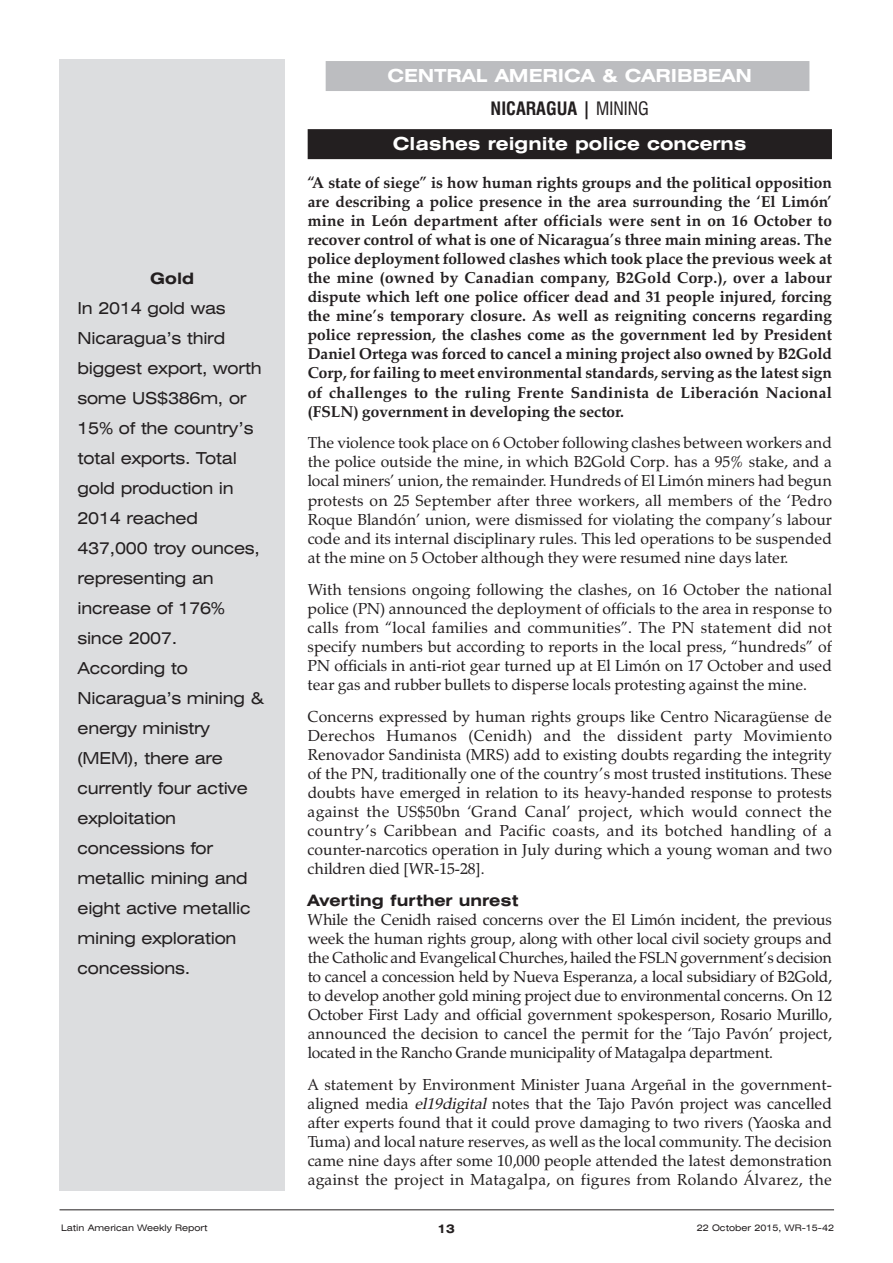
<style>
.page{position:relative;width:893px;height:1263px;background:#fff}
.page>*{position:absolute;margin:0;border:0;box-sizing:border-box;transform-origin:0 0}
.t1{font:700 expanded 18px/32.5px "Swiss 721 BT";color:#fff;text-align:center}
.t2{font:expanded 16.5px/30px "Swiss 721 BT";letter-spacing:-.015em;color:#231f20}
.t3{font:15.75px/19px "Zapf Calligraphic 801 BT";color:#231f20;text-align:justify}
.t4{font:700 15.75px/19px "Zapf Calligraphic 801 BT";color:#231f20;text-align:justify}
.t5{font:700 expanded 15.75px "Swiss 721 BT";color:#231f20}
.t6{font:700 expanded 12px "Swiss 721 BT";color:#231f20}
.t7{font:expanded 9px "Swiss 721 BT";color:#231f20}
.s1{font-stretch:condensed;color:#231f20}
.s2{font-weight:400;font-stretch:condensed;color:#231f20}
.s3{font-style:italic}
</style>
<div class="page">
<div style="left:326px;top:61px;width:483px;height:30px;background:#bcbdc0"></div>
<div style="left:308px;top:129px;width:524px;height:30px;background:#231f20"></div>
<div style="left:60px;top:60px;width:225px;height:1131px;background:#dcdddf"></div>
<hr style="left:60px;top:1209px;width:774px;height:1px;background:#231f20">
<p class="t5" style="left:150px;top:269px;width:45px">Gold</p>
<p class="t2" style="left:78px;top:293px;width:188px">In 2014 gold was<br>Nicaragua’s third biggest export, worth some US$386m, or<br>15% of the country’s total exports. Total gold production in<br>2014 reached<br>437,000 troy ounces, representing an increase of 176% since 2007.<br>According to<br>Nicaragua’s mining &amp; energy ministry (MEM), there are currently four active exploitation concessions for metallic mining and eight active metallic mining exploration concessions.</p>
<p class="t1" style="left:388px;top:60px;width:366px">CENTRAL AMERICA &amp; CARIBBEAN<br><span class="s1">NICARAGUA |</span> <span class="s2">MINING</span></p>
<p class="t1" style="left:393px;top:128px;width:355px">Clashes reignite police concerns</p>
<p class="t4" style="left:308px;top:173px;width:526px">“A state of siege” is how human rights groups and the political opposition are describing a police presence in the area surrounding the ‘El Limón’ mine in León department after officials were sent in on 16 October to recover control of what is one of Nicaragua’s three main mining areas. The police deployment followed clashes which took place the previous week at the mine (owned by Canadian company, B2Gold Corp.), over a labour dispute which left one police officer dead and 31 people injured, forcing the mine’s temporary closure. As well as reigniting concerns regarding police repression, the clashes come as the government led by President Daniel Ortega was forced to cancel a mining project also owned by B2Gold Corp, for failing to meet environmental standards, serving as the latest sign of challenges to the ruling Frente Sandinista de Liberación Nacional (FSLN) government in developing the sector.</p>
<p class="t3" style="left:308px;top:433px;width:526px">The violence took place on 6 October following clashes between workers and the police outside the mine, in which B2Gold Corp. has a 95% stake, and a local miners’ union, the remainder. Hundreds of El Limón miners had begun protests on 25 September after three workers, all members of the ‘Pedro Roque Blandón’ union, were dismissed for violating the company’s labour code and its internal disciplinary rules. This led operations to be suspended at the mine on 5 October although they were resumed nine days later.</p>
<p class="t3" style="left:308px;top:579px;width:526px">With tensions ongoing following the clashes, on 16 October the national police (PN) announced the deployment of officials to the area in response to calls from “local families and communities”. The PN statement did not specify numbers but according to reports in the local press, “hundreds” of PN officials in anti-riot gear turned up at El Limón on 17 October and used tear gas and rubber bullets to disperse locals protesting against the mine.</p>
<p class="t3" style="left:308px;top:707px;width:526px">Concerns expressed by human rights groups like Centro Nicaragüense de Derechos Humanos (Cenidh) and the dissident party Movimiento Renovador Sandinista (MRS) add to existing doubts regarding the integrity of the PN, traditionally one of the country’s most trusted institutions. These doubts have emerged in relation to its heavy-handed response to protests against the US$50bn ‘Grand Canal’ project, which would connect the country’s Caribbean and Pacific coasts, and its botched handling of a counter-narcotics operation in July during which a young woman and two children died [WR-15-28].</p>
<p class="t5" style="left:308px;top:891px;width:212px">Averting further unrest</p>
<p class="t3" style="left:308px;top:910px;width:526px">While the Cenidh raised concerns over the El Limón incident, the previous week the human rights group, along with other local civil society groups and the Catholic and Evangelical Churches, hailed the FSLN government’s decision to cancel a concession held by Nueva Esperanza, a local subsidiary of B2Gold, to develop another gold mining project due to environmental concerns. On 12<br>October First Lady and official government spokesperson, Rosario Murillo, announced the decision to cancel the permit for the ‘Tajo Pavón’ project, located in the Rancho Grande municipality of Matagalpa department.</p>
<p class="t3" style="left:308px;top:1075px;width:526px">A statement by Environment Minister Juana Argeñal in the government&shy;aligned media <span class="s3">el19digital</span>notes that the Tajo Pavón project was cancelled after experts found that it could prove damaging to two rivers (Yaoska and Tuma) and local nature reserves, as well as the local community. The decision came nine days after some 10,000 people attended the latest demonstration against the project in Matagalpa, on figures from Rolando Álvarez, the</p>
<p class="t7" style="left:61px;top:1223px;width:148px">Latin American Weekly Report</p>
<p class="t6" style="left:437px;top:1221px;width:19px">13</p>
<p class="t7" style="left:697px;top:1223px;width:139px">22 October 2015, WR-15-42</p>
</div>
